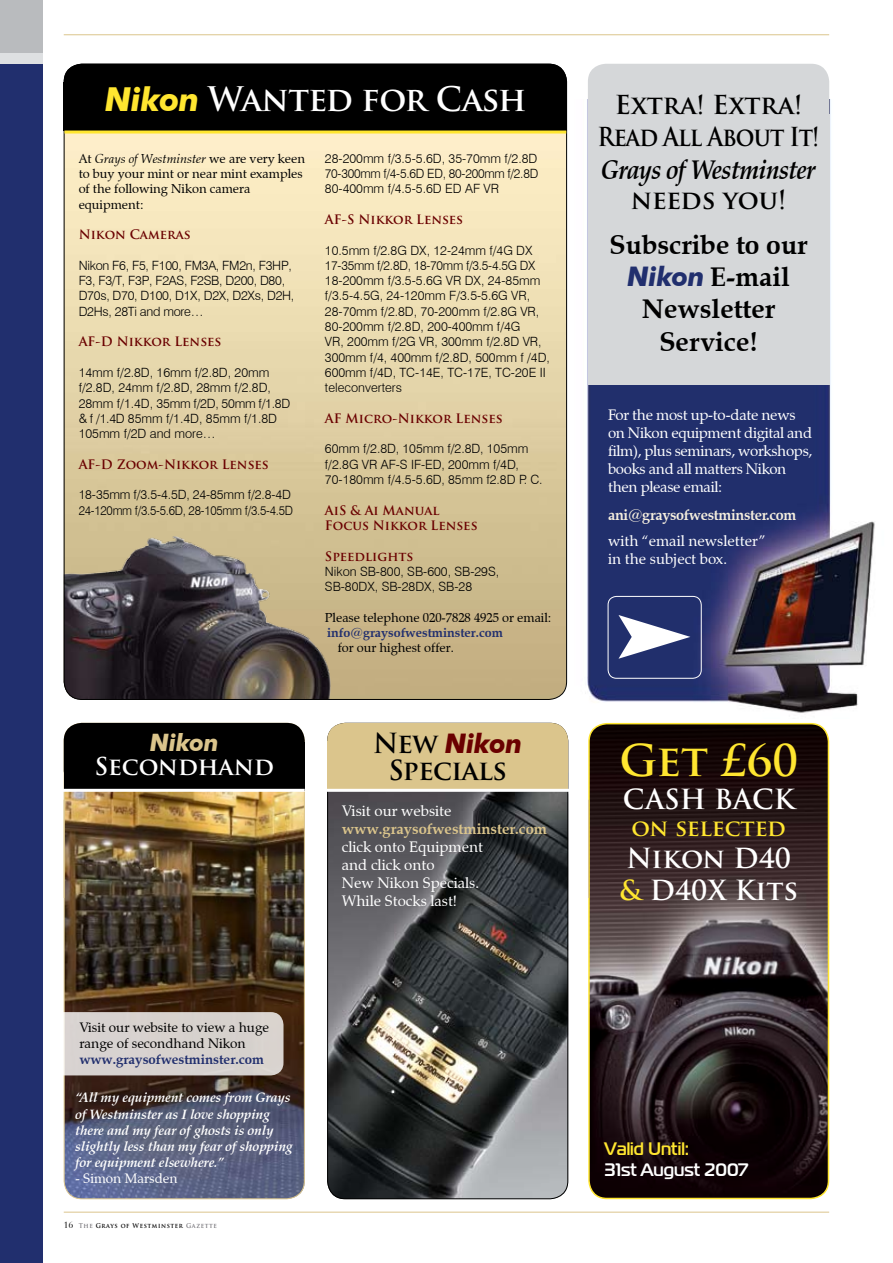
<style>
.page{position:relative;width:893px;height:1263px;background:#fff}
.page>*{position:absolute;margin:0;border:0;box-sizing:border-box;transform-origin:0 0}
.t1{font:82.5px "Pointers";color:#fff}
.t2{font:700 42.75px "Trajan Pro";color:#ffe630}
.t3{font:700 33px "Trajan Pro";letter-spacing:-.025em;color:#fff}
.t4{font:700 27px/32.4px "Zapf Calligraphic 801 BT";color:#000;text-align:center}
.t5{font:700 27px/32.4px "Trajan Pro";color:#fff}
.t6{font:italic 700 27px "Zapf Calligraphic 801 BT";letter-spacing:-.02em;color:#000;scale:.89 1}
.t7{font:italic 700 27px "Futura BT";letter-spacing:-.02em;color:#6a0000}
.t8{font:700 27px "Trajan Pro";letter-spacing:-.02em;color:#000}
.t9{font:700 25.5px/32.4px "Trajan Pro";letter-spacing:-.025em;color:#000;text-align:center}
.t10{font:700 24px "Trajan Pro";color:#fff}
.t11{font:italic 700 24px "Futura BT";letter-spacing:-.02em;color:#dbc58c}
.t12{font:700 22.5px "Trajan Pro";letter-spacing:-.01em;color:#ffe630}
.t13{font:700 18px "Magistral A";color:#fff}
.t14{font:700 18px "Magistral A";color:#ffe630}
.t15{font:15px/18px "Zapf Calligraphic 801 BT";letter-spacing:-.02em;color:#fff}
.t16{font:15px/18px "Zapf Calligraphic 801 BT";color:#fff}
.t17{font:700 15px "Zapf Calligraphic 801 BT";letter-spacing:-.02em;color:#f5eede}
.t18{font:700 15px "Zapf Calligraphic 801 BT";color:#dbc58c}
.t19{font:italic 700 13.5px/16.2px "Zapf Calligraphic 801 BT";color:#fff}
.t20{font:13.5px/16.2px "Zapf Calligraphic 801 BT";color:#000}
.t21{font:700 13.5px "Zapf Calligraphic 801 BT";color:#212f6e}
.t22{font:13.5px "Zapf Calligraphic 801 BT";color:#fff}
.t23{font:300 12.75px/15.3px "Swiss 721 BT";color:#000}
.t24{font:300 12.75px/15.3px "Swiss 721 BT";letter-spacing:-.02em;color:#000}
.t25{font:12.75px/15.3px "Zapf Calligraphic 801 BT";color:#000}
.t26{font:700 12.75px/15.3px "Trajan Pro";color:#6a0000}
.t27{font:700 12.75px "Zapf Calligraphic 801 BT";color:#212f6e}
.t28{font:9.6px "Bauer Bodoni BT";color:#000;scale:.93 1}
.t29{font:700 6.45px "Trajan Pro";letter-spacing:.1em;color:#000;scale:.93 1}
.s1{font-family:"Futura BT";font-style:italic;color:#ffe630}
.s2{font-style:italic}
.s3{font-family:"Trajan Pro";font-style:normal;color:#000}
.s4{color:#747378}
.s5{font-family:"Futura BT";font-style:italic;color:#212f6e}
.s6{color:#ffe630}
</style>
<div class="page">
<hr style="left:64px;top:1212px;width:765px;height:1px;background:#dbc58c">
<hr style="left:64px;top:34px;width:765px;height:1px;background:#dbc58c">
<img style="left:66px;top:134px;width:500px;height:565px">
<img style="left:64px;top:523px;width:280px;height:176px">
<img style="left:589px;top:724px;width:239px;height:474px">
<div style="left:588px;top:723px;width:241px;height:476px;border:2px solid #ffe630;border-radius:18px"></div>
<img style="left:587px;top:99px;width:288px;height:614px">
<div style="left:588px;top:64px;width:241px;height:108px;background:#d5d7d9;border-radius:18px"></div>
<img style="left:327px;top:792px;width:241px;height:407px">
<img style="left:64px;top:792px;width:241px;height:407px">
<div style="left:64px;top:64px;width:503px;height:66px;background:#000;border-radius:18px"></div>
<div style="left:64px;top:82px;width:503px;height:49px;background:#000"></div>
<div style="left:64px;top:723px;width:241px;height:66px;background:#000;border-radius:18px"></div>
<div style="left:64px;top:742px;width:241px;height:48px;background:#000"></div>
<svg style="left:49px;top:1012px;width:234px;height:63px;background:#d9d4d1"></svg>
<hr style="left:64px;top:800px;width:1px;height:98px;background:#dbc58c">
<hr style="left:62px;top:789px;width:243px;height:3px;background:#fff">
<div style="left:327px;top:723px;width:241px;height:66px;background:#dbc58c;border-radius:18px"></div>
<div style="left:327px;top:742px;width:241px;height:48px;background:#dbc58c"></div>
<hr style="left:326px;top:789px;width:251px;height:3px;background:#fff">
<hr style="left:64px;top:131px;width:502px;height:3px;background:#ffe630">
<div style="left:0;top:0;width:43px;height:1263px;background:#212f6e"></div>
<div style="left:0;top:0;width:43px;height:64px;background:#b9bbbe"></div>
<div style="left:0;top:53px;width:43px;height:11px;background:#dee0e2"></div>
<div style="left:588px;top:115px;width:241px;height:270px;background:#d5d7d9"></div>
<hr style="left:588px;top:800px;width:1px;height:98px;background:#dbc58c">
<div style="left:608px;top:596px;width:94px;height:83px;border:1px solid #fff;border-radius:9px"></div>
<h3 class="t3" style="left:105px;top:78px;width:423px"><span class="s1">Nikon</span> Wanted for Cash</h3>
<p class="t25" style="left:79px;top:151px;width:228px">At <span class="s2">Grays of Westminster</span> we are very keen to buy your mint or near mint examples of the following Nikon camera equipment:</p>
<p class="t26" style="left:79px;top:227px;width:114px">Nikon Cameras</p>
<p class="t24" style="left:79px;top:258px;width:217px">Nikon F6, F5, F100, FM3A, FM2n, F3HP,<br>F3, F3/T, F3P, F2AS, F2SB, D200, D80,<br>D70s, D70, D100, D1X, D2X, D2Xs, D2H,<br>D2Hs, 28Ti and more…</p>
<p class="t26" style="left:79px;top:334px;width:144px">AF-D Nikkor Lenses</p>
<p class="t23" style="left:79px;top:365px;width:213px">14mm f/2.8D, 16mm f/2.8D, 20mm f/2.8D, 24mm f/2.8D, 28mm f/2.8D,<br>28mm f/1.4D, 35mm f/2D, 50mm f/1.8D &amp; f /1.4D 85mm f/1.4D, 85mm f/1.8D<br>105mm f/2D and more…</p>
<p class="t26" style="left:79px;top:457px;width:192px">AF-D Zoom-Nikkor Lenses</p>
<p class="t24" style="left:79px;top:487px;width:216px">18-35mm f/3.5-4.5D, 24-85mm f/2.8-4D<br>24-120mm f/3.5-5.6D, 28-105mm f/3.5-4.5D</p>
<p class="t23" style="left:325px;top:150px;width:215px;text-align:justify">28-200mm f/3.5-5.6D, 35-70mm f/2.8D 70-300mm f/4-5.6D ED, 80-200mm f/2.8D 80-400mm f/4.5-5.6D ED AF VR</p>
<p class="t26" style="left:325px;top:212px;width:140px">AF-S Nikkor Lenses</p>
<p class="t23" style="left:325px;top:242px;width:227px">10.5mm f/2.8G DX, 12-24mm f/4G DX 17-35mm f/2.8D, 18-70mm f/3.5-4.5G DX 18-200mm f/3.5-5.6G VR DX, 24-85mm f/3.5-4.5G, 24-120mm F/3.5-5.6G VR, 28-70mm f/2.8D, 70-200mm f/2.8G VR, 80-200mm f/2.8D, 200-400mm f/4G<br>VR, 200mm f/2G VR, 300mm f/2.8D VR, 300mm f/4, 400mm f/2.8D, 500mm f /4D, 600mm f/4D, TC-14E, TC-17E, TC-20E II teleconverters</p>
<p class="t26" style="left:325px;top:411px;width:179px">AF Micro-Nikkor Lenses</p>
<p class="t23" style="left:325px;top:441px;width:219px">60mm f/2.8D, 105mm f/2.8D, 105mm f/2.8G VR AF-S IF-ED, 200mm f/4D,<br>70-180mm f/4.5-5.6D, 85mm f2.8D P. C.</p>
<p class="t26" style="left:325px;top:503px;width:154px">AiS &amp; Ai Manual<br>Focus Nikkor Lenses</p>
<p class="t26" style="left:325px;top:548px;width:90px">Speedlights</p>
<p class="t23" style="left:325px;top:564px;width:176px">Nikon SB-800, SB-600, SB-29S,<br>SB-80DX, SB-28DX, SB-28</p>
<p class="t25" style="left:325px;top:610px;width:228px">Please telephone 020-7828 4925 or email:</p>
<p class="t27" style="left:327px;top:625px;width:177px">info@graysofwestminster.com</p>
<p class="t25" style="left:338px;top:640px;width:118px">for our highest offer.</p>
<h3 class="t11" style="left:150px;top:728px;width:70px">Nikon</h3>
<h3 class="t10" style="left:95px;top:752px;width:181px">Secondhand</h3>
<h3 class="t7" style="left:373px;top:727px;width:150px"><span class="s3">New</span> Nikon</h3>
<h3 class="t8" style="left:388px;top:753px;width:120px">Specials</h3>
<p class="t16" style="left:342px;top:802px;width:111px">Visit our website</p>
<p class="t18" style="left:342px;top:820px;width:207px">www.graysofwestminster.com</p>
<p class="t16" style="left:342px;top:838px;width:143px">click onto Equipment and click onto<br>New Nikon Specials.<br>While Stocks last!</p>
<p class="t20" style="left:79px;top:1019px;width:191px">Visit our website to view a huge range of secondhand Nikon</p>
<p class="t21" style="left:79px;top:1051px;width:186px">www.graysofwestminster.com</p>
<p class="t19" style="left:75px;top:1089px;width:219px">“All my equipment comes from Grays of Westminster as I love shopping there and my fear of ghosts is only slightly less than my fear of shopping for equipment elsewhere.”</p>
<p class="t22" style="left:75px;top:1170px;width:104px"><span class="s2">-</span> Simon Marsden</p>
<p class="t28" style="left:64px;top:1219px;width:6px">16</p>
<p class="t29" style="left:79px;top:1222px;width:150px"><span class="s4">The</span> Grays of Westminster <span class="s4">Gazette</span></p>
<h3 class="t9" style="left:597px;top:89px;width:224px">Extra! Extra!<br>Read All About It!</h3>
<h3 class="t6" style="left:601px;top:153px;width:242px">Grays of Westminster</h3>
<h3 class="t9" style="left:631px;top:184px;width:157px">needs you!</h3>
<h3 class="t4" style="left:610px;top:228px;width:199px">Subscribe to our<br><span class="s5">Nikon</span> E-mail<br>Newsletter<br>Service!</h3>
<p class="t15" style="left:608px;top:405px;width:206px">For the most up-to-date news on Nikon equipment digital and film), plus seminars, workshops, books and all matters Nikon then please email:</p>
<p class="t17" style="left:608px;top:506px;width:190px">ani@graysofwestminster.com</p>
<p class="t16" style="left:608px;top:531px;width:159px">with “email newsletter” in the subject box.</p>
<h1 class="t1" style="left:618px;top:597px;width:84px">d</h1>
<h2 class="t2" style="left:619px;top:734px;width:180px">Get £60</h2>
<h3 class="t5" style="left:623px;top:783px;width:173px">CASH BACK</h3>
<h3 class="t12" style="left:631px;top:813px;width:156px">on selected</h3>
<h3 class="t5" style="left:619px;top:842px;width:180px">Nikon D40 <span class="s6">&amp;</span> D40X Kits</h3>
<h3 class="t14" style="left:604px;top:1137px;width:86px">Valid Until:</h3>
<h3 class="t13" style="left:604px;top:1158px;width:145px">31st August 2007</h3>
</div>
